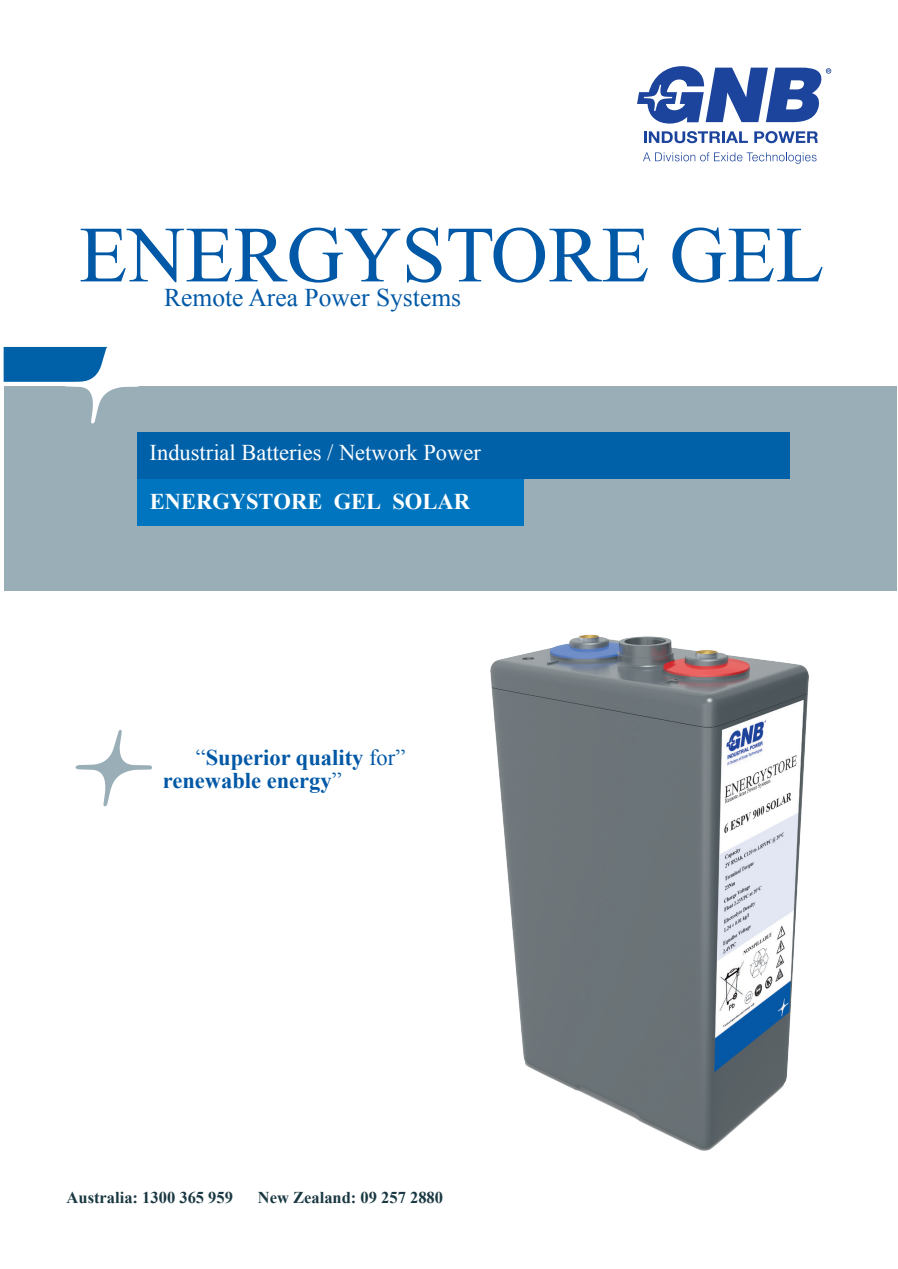
<style>
.page{position:relative;width:898px;height:1269px;background:#fff}
.page>*{position:absolute;margin:0;border:0;box-sizing:border-box;transform-origin:0 0}
.t1{font:79.5px "Times New Roman";color:#0158a6}
.t2{font:25.5px "Times New Roman";color:#0158a6}
.t3{font:22.5px/48.9px "Times New Roman";color:#fff}
.t4{font:700 22.5px "Times New Roman";color:#0158a6}
.t5{font:700 16.5px "Times New Roman";color:#1a3842}
.s1{font-weight:700}
.s2{font-weight:400}
</style>
<div class="page">
<div style="left:4px;top:387px;width:892px;height:204px;background:#9aaeb8"></div>
<svg style="left:4px;top:346px;width:137px;height:78px"></svg>
<div style="left:137px;top:479px;width:387px;height:46px;background:#0075bf"></div>
<div style="left:137px;top:432px;width:653px;height:47px;background:#0061a8"></div>
<svg style="left:644px;top:131px;width:104px;height:12px"></svg>
<svg style="left:754px;top:131px;width:64px;height:12px"></svg>
<svg style="left:637px;top:66px;width:194px;height:58px"></svg>
<svg style="left:643px;top:152px;width:173px;height:12px"></svg>
<svg style="left:75px;top:729px;width:77px;height:78px"></svg>
<img style="left:490px;top:634px;width:318px;height:516px">
<p class="t1" style="left:79px;top:201px;width:746px">ENERGYSTORE GEL</p>
<p class="t2" style="left:164px;top:280px;width:298px">Remote Area Power Systems</p>
<p class="t3" style="left:150px;top:428px;width:333px">Industrial Batteries / Network Power<br><span class="s1">ENERGYSTORE</span> <span class="s1">GEL</span> <span class="s1">SOLAR</span></p>
<p class="t4" style="left:196px;top:741px;width:211px"><span class="s2">“</span>Superior quality <span class="s2">for”</span></p>
<p class="t4" style="left:163px;top:764px;width:180px">renewable energy<span class="s2">”</span></p>
<p class="t5" style="left:67px;top:1185px;width:168px">Australia: 1300 365 959</p>
<p class="t5" style="left:258px;top:1185px;width:187px">New Zealand: 09 257 2880</p>
</div>
